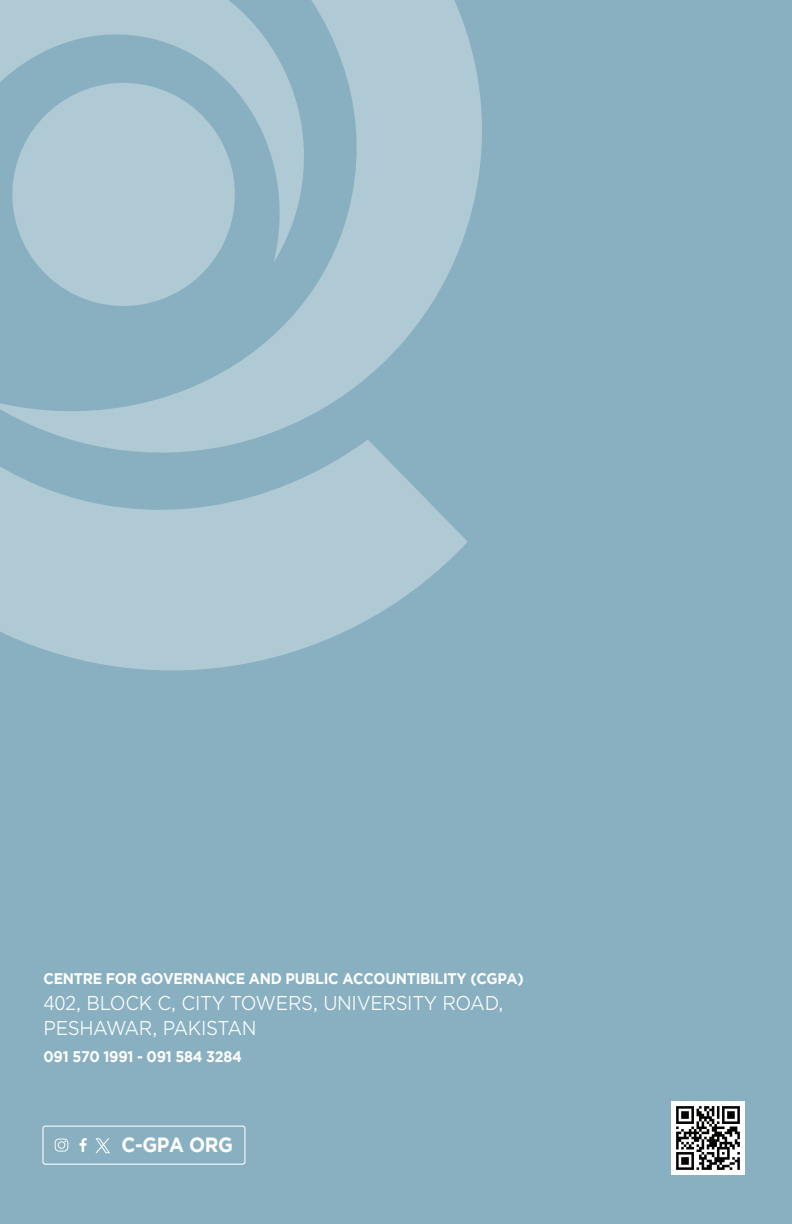
<style>
.page{position:relative;width:792px;height:1224px;background:#89b0c1}
.page>*{position:absolute;margin:0;border:0;box-sizing:border-box;transform-origin:0 0}
.t1{font:700 20.6px "Gotham";letter-spacing:-.02em;color:#fff;scale:.92 1}
.t2{font:19.2px/25px "Gotham Office";letter-spacing:-.02em;color:#fff;scale:.92 1}
.t3{font:700 15.4px "Gotham";letter-spacing:-.02em;color:#fff;scale:.92 1}
</style>
<div class="page">
<svg style="left:468px;top:38px;width:14px;height:185px;fill:#afcad5"></svg>
<svg style="left:0;top:0;width:468px;height:670px;fill:#afcad5"></svg>
<svg style="left:42px;top:1126px;width:203px;height:39px"></svg>
<img style="left:672px;top:1102px;width:72px;height:72px">
<p class="t3" style="left:44px;top:970px;width:524px">CENTRE FOR GOVERNANCE AND PUBLIC ACCOUNTIBILITY (CGPA)</p>
<p class="t2" style="left:44px;top:990px;width:502px">402, BLOCK C, CITY TOWERS, UNIVERSITY ROAD,<br>PESHAWAR, PAKISTAN</p>
<p class="t3" style="left:44px;top:1047px;width:217px">091 570 1991 - 091 584 3284</p>
<h1 class="t1" style="left:122px;top:1133px;width:123px">C-GPA ORG</h1>
</div>
